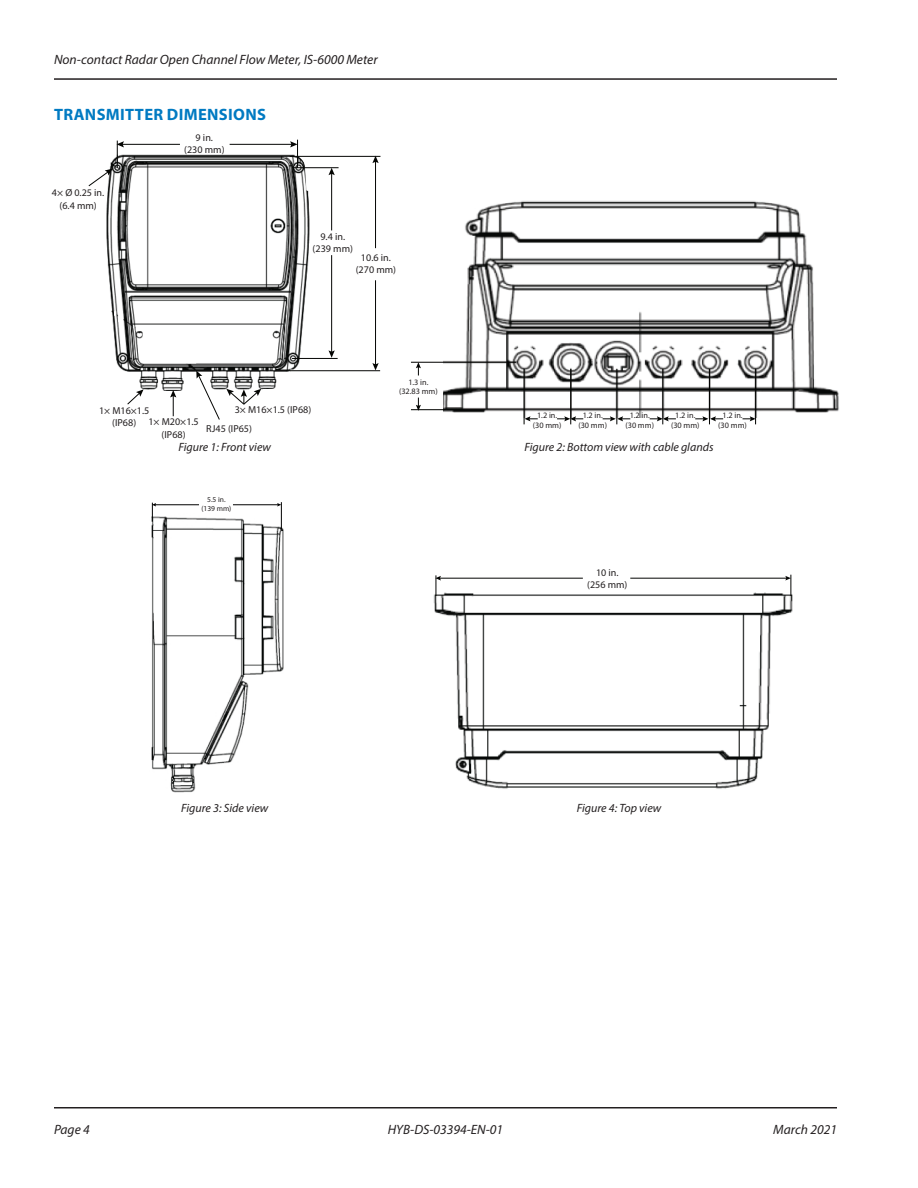
<style>
.page{position:relative;width:918px;height:1188px;background:#fff}
.page>*{position:absolute;margin:0;border:0;box-sizing:border-box;transform-origin:0 0}
.t1{font:700 16.5px "Myriad Pro";letter-spacing:.02em;color:#007ac2}
.t2{font:italic 13.5px "Myriad Pro";color:#231f20}
.t3{font:italic 12px "Myriad Pro";color:#231f20}
.t4{font:10.2px/12.1px "Myriad Pro";color:#231f20;text-align:center}
.t5{font:10.05px/12.1px "Myriad Pro";color:#231f20;text-align:center}
.t6{font:8.25px/9.9px "Myriad Pro";color:#231f20;text-align:center}
.t7{font:7.5px/9px "Myriad Pro";color:#231f20;text-align:center}
</style>
<div class="page">
<hr style="left:54px;top:1107px;width:783px;height:1px;background:#231f20">
<hr style="left:54px;top:78px;width:783px;height:2px;background:#231f20">
<img style="left:106px;top:154px;width:204px;height:236px">
<hr style="left:230px;top:144px;width:63px;height:1px;background:#040503">
<svg style="left:290px;top:140px;width:8px;height:28px"></svg>
<hr style="left:122px;top:144px;width:58px;height:1px;background:#040503">
<hr style="left:290px;top:156px;width:90px;height:1px;background:#040503">
<hr style="left:290px;top:370px;width:90px;height:1px;background:#040503">
<hr style="left:292px;top:167px;width:47px;height:1px;background:#040503">
<hr style="left:292px;top:358px;width:46px;height:1px;background:#040503">
<hr style="left:375px;top:161px;width:1px;height:87px;background:#040503">
<svg style="left:372px;top:156px;width:7px;height:7px"></svg>
<hr style="left:375px;top:280px;width:1px;height:85px;background:#040503">
<svg style="left:372px;top:363px;width:7px;height:7px"></svg>
<hr style="left:331px;top:173px;width:1px;height:57px;background:#040503">
<svg style="left:329px;top:168px;width:6px;height:7px"></svg>
<hr style="left:331px;top:255px;width:1px;height:98px;background:#040503">
<svg style="left:329px;top:350px;width:6px;height:8px"></svg>
<svg style="left:126px;top:389px;width:18px;height:16px"></svg>
<svg style="left:170px;top:390px;width:6px;height:26px"></svg>
<svg style="left:226px;top:389px;width:35px;height:16px"></svg>
<svg style="left:196px;top:371px;width:24px;height:49px"></svg>
<svg style="left:88px;top:141px;width:36px;height:46px"></svg>
<img style="left:443px;top:200px;width:396px;height:218px">
<hr style="left:411px;top:362px;width:105px;height:1px;background:#040503">
<hr style="left:411px;top:409px;width:33px;height:1px;background:#040503">
<svg style="left:416px;top:362px;width:5px;height:13px"></svg>
<svg style="left:416px;top:398px;width:5px;height:13px"></svg>
<hr style="left:524px;top:369px;width:1px;height:55px;background:#040503">
<hr style="left:570px;top:369px;width:1px;height:55px;background:#040503">
<hr style="left:616px;top:369px;width:1px;height:55px;background:#040503">
<hr style="left:662px;top:369px;width:1px;height:55px;background:#040503">
<hr style="left:709px;top:369px;width:1px;height:55px;background:#040503">
<hr style="left:755px;top:369px;width:1px;height:55px;background:#040503">
<svg style="left:524px;top:416px;width:14px;height:5px"></svg>
<svg style="left:557px;top:416px;width:26px;height:5px"></svg>
<svg style="left:603px;top:416px;width:27px;height:5px"></svg>
<svg style="left:650px;top:416px;width:26px;height:5px"></svg>
<svg style="left:695px;top:416px;width:28px;height:5px"></svg>
<svg style="left:743px;top:416px;width:13px;height:5px"></svg>
<img style="left:151px;top:513px;width:133px;height:280px">
<hr style="left:233px;top:505px;width:45px;height:1px;background:#000">
<svg style="left:277px;top:502px;width:5px;height:28px"></svg>
<hr style="left:155px;top:505px;width:44px;height:1px;background:#000">
<svg style="left:152px;top:503px;width:4px;height:15px"></svg>
<img style="left:433px;top:592px;width:360px;height:197px">
<hr style="left:630px;top:578px;width:157px;height:1px;background:#040503">
<svg style="left:785px;top:575px;width:7px;height:21px"></svg>
<hr style="left:439px;top:578px;width:144px;height:1px;background:#040503">
<svg style="left:435px;top:575px;width:6px;height:21px"></svg>
<h2 class="t2" style="left:54px;top:51px;width:325px">Non-contact Radar Open Channel Flow Meter, IS-6000 Meter</h2>
<h1 class="t1" style="left:54px;top:104px;width:213px">TRANSMITTER DIMENSIONS</h1>
<p class="t4" style="left:184px;top:131px;width:42px">9 in.<br>(230 mm)</p>
<p class="t4" style="left:52px;top:187px;width:54px">4× Ø 0.25 in. (6.4 mm)</p>
<p class="t4" style="left:313px;top:231px;width:42px">9.4 in. (239 mm)</p>
<p class="t4" style="left:356px;top:252px;width:42px">10.6 in. (270 mm)</p>
<p class="t4" style="left:99px;top:404px;width:52px">1× M16×1.5</p>
<p class="t4" style="left:112px;top:416px;width:88px">(IP68) 1× M20×1.5</p>
<p class="t4" style="left:162px;top:428px;width:25px">(IP68)</p>
<p class="t4" style="left:206px;top:399px;width:106px;line-height:19.2px;text-align:left;text-indent:28px">3× M16×1.5 (IP68)<br>RJ45 (IP65)</p>
<p class="t6" style="left:399px;top:377px;width:40px">1.3 in. (32.83 mm)</p>
<p class="t6" style="left:533px;top:410px;width:30px">1.2 in. (30 mm)</p>
<p class="t6" style="left:578px;top:410px;width:30px">1.2 in. (30 mm)</p>
<p class="t6" style="left:625px;top:410px;width:30px">1.2 in. (30 mm)</p>
<p class="t6" style="left:671px;top:410px;width:30px">1.2 in. (30 mm)</p>
<p class="t6" style="left:718px;top:410px;width:30px">1.2 in. (30 mm)</p>
<p class="t3" style="left:179px;top:439px;width:94px">Figure 1: Front view</p>
<p class="t3" style="left:525px;top:439px;width:190px">Figure 2: Bottom view with cable glands</p>
<p class="t7" style="left:201px;top:495px;width:32px">5.5 in. (139 mm)</p>
<p class="t5" style="left:587px;top:566px;width:42px">10 in. (256 mm)</p>
<p class="t3" style="left:181px;top:800px;width:89px">Figure 3: Side view</p>
<p class="t3" style="left:577px;top:800px;width:86px">Figure 4: Top view</p>
<h2 class="t2" style="left:54px;top:1121px;width:37px">Page 4</h2>
<h2 class="t2" style="left:773px;top:1121px;width:65px">March 2021</h2>
<h2 class="t2" style="left:388px;top:1121px;width:117px">HYB-DS-03394-EN-01</h2>
</div>
